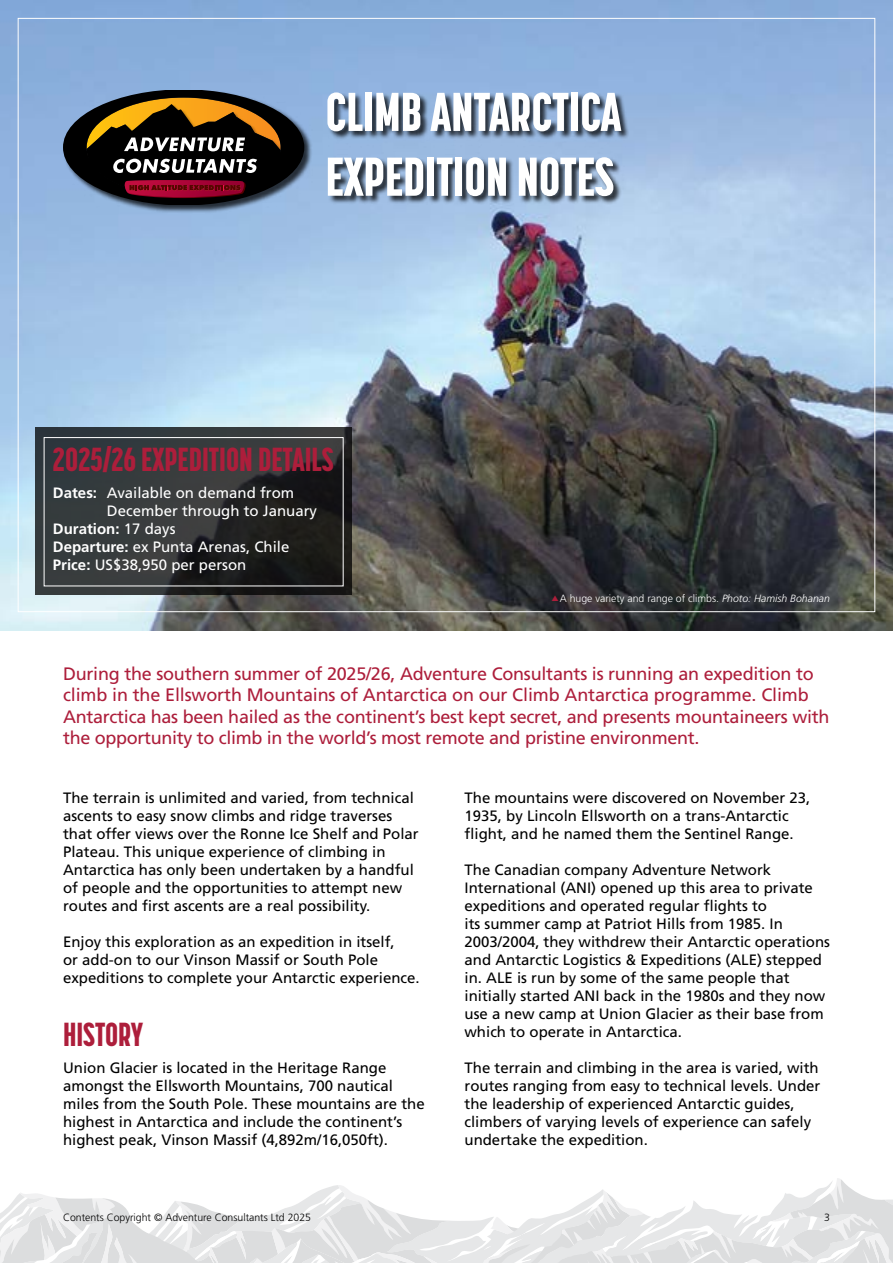
<style>
.page{position:relative;width:893px;height:1263px;background:#fff}
.page>*{position:absolute;margin:0;border:0;box-sizing:border-box;transform-origin:0 0}
.t1{font:800 54px/64.8px "Korolev Compressed";color:#fff}
.t2{font:800 33px "Korolev Compressed";color:#ad1e3b}
.t3{font:18px/21.6px "Frutiger LT Std";letter-spacing:-.015em;color:#ad1e3b}
.t4{font:15px/18px "Frutiger LT Std";color:#000}
.t5{font:15px "Frutiger LT Std";color:#fff}
.t6{font:700 15px "Frutiger LT Std";color:#fff}
.t7{font:300 10.5px "Frutiger LT Std";color:#fff}
.t8{font:300 10.5px "Frutiger LT Std";color:#000}
.s1{font-weight:700}
.s2{font-weight:400}
.s3{font-style:italic}
</style>
<div class="page">
<svg style="left:0;top:1178px;width:893px;height:85px"></svg>
<img style="left:0;top:0;width:893px;height:630px">
<div style="left:63px;top:90px;width:249px;height:123px;background:#000;opacity:.75"></div>
<svg style="left:63px;top:90px;width:241px;height:115px"></svg>
<div style="left:329px;top:93px;width:300px;height:111px;background:#000;opacity:.75"></div>
<svg style="left:36px;top:427px;width:316px;height:168px;fill:#343b3d"></svg>
<div style="left:44px;top:437px;width:300px;height:149px;border:1px solid #fff"></div>
<svg style="left:552px;top:595px;width:6px;height:6px"></svg>
<h1 class="t1" style="left:326px;top:79px;width:297px">CLIMB ANTARCTICA<br>EXPEDITION NOTES</h1>
<h2 class="t2" style="left:53px;top:441px;width:282px">2025/26 EXPEDITION DETAILS</h2>
<p class="t5" style="left:53px;top:484px;width:243px"><span class="s1">Dates:</span> Available on demand from</p>
<p class="t5" style="left:107px;top:502px;width:212px">December through to January</p>
<p class="t6" style="left:53px;top:520px;width:124px">Duration: <span class="s2">17 days</span></p>
<p class="t5" style="left:53px;top:538px;width:238px"><span class="s1">Departure:</span> ex Punta Arenas, Chile</p>
<p class="t5" style="left:53px;top:556px;width:195px"><span class="s1">Price:</span> US$38,950 per person</p>
<p class="t7" style="left:560px;top:593px;width:272px">A huge variety and range of climbs. <span class="s3">Photo: Hamish Bohanan</span></p>
<p class="t3" style="left:63px;top:663px;width:768px">During the southern summer of 2025/26, Adventure Consultants is running an expedition to climb in the Ellsworth Mountains of Antarctica on our Climb Antarctica programme. Climb Antarctica has been hailed as the continent’s best kept secret, and presents mountaineers with the opportunity to climb in the world’s most remote and pristine environment.</p>
<p class="t4" style="left:63px;top:789px;width:357px">The terrain is unlimited and varied, from technical ascents to easy snow climbs and ridge traverses that offer views over the Ronne Ice Shelf and Polar Plateau. This unique experience of climbing in Antarctica has only been undertaken by a handful of people and the opportunities to attempt new routes and first ascents are a real possibility.</p>
<p class="t4" style="left:63px;top:933px;width:358px">Enjoy this exploration as an expedition in itself,<br>or add-on to our Vinson Massif or South Pole expeditions to complete your Antarctic experience.</p>
<h2 class="t2" style="left:63px;top:1015px;width:81px">HISTORY</h2>
<p class="t4" style="left:63px;top:1059px;width:363px">Union Glacier is located in the Heritage Range amongst the Ellsworth Mountains, 700 nautical miles from the South Pole. These mountains are the highest in Antarctica and include the continent’s highest peak, Vinson Massif (4,892m/16,050ft).</p>
<p class="t4" style="left:464px;top:789px;width:347px">The mountains were discovered on November 23,<br>1935, by Lincoln Ellsworth on a trans-Antarctic flight, and he named them the Sentinel Range.</p>
<p class="t4" style="left:464px;top:861px;width:367px">The Canadian company Adventure Network International (ANI) opened up this area to private expeditions and operated regular flights to<br>its summer camp at Patriot Hills from 1985. In 2003/2004, they withdrew their Antarctic operations and Antarctic Logistics &amp; Expeditions (ALE) stepped in. ALE is run by some of the same people that initially started ANI back in the 1980s and they now use a new camp at Union Glacier as their base from which to operate in Antarctica.</p>
<p class="t4" style="left:464px;top:1059px;width:357px">The terrain and climbing in the area is varied, with routes ranging from easy to technical levels. Under the leadership of experienced Antarctic guides, climbers of varying levels of experience can safely undertake the expedition.</p>
<p class="t8" style="left:63px;top:1211px;width:250px">Contents Copyright © Adventure Consultants Ltd 2025</p>
<p class="t8" style="left:824px;top:1211px;width:7px">3</p>
</div>
